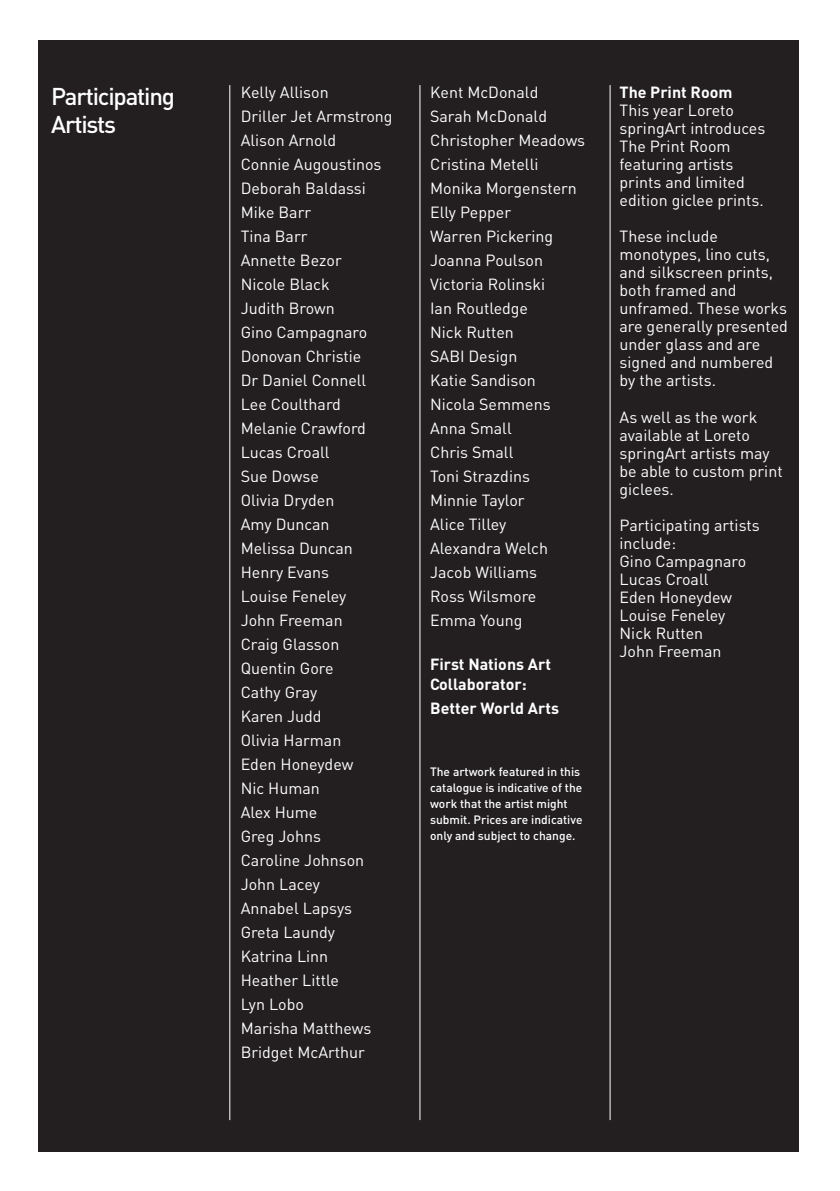
<style>
.page{position:relative;width:840px;height:1191px;background:#fff}
.page>*{position:absolute;margin:0;border:0;box-sizing:border-box;transform-origin:0 0}
.t1{font:500 24px/28px "DIN";letter-spacing:-.05em;color:#fff}
.Artist_Name{font:16px/18px "DIN";color:#fff}
.t2{font:700 16px/20px "DIN";color:#fff}
.t3{font:500 12px/16px "DIN";color:#fff}
</style>
<div class="page">
<div style="left:39px;top:40px;width:759px;height:1111px;background:#231f20"></div>
<hr style="left:229px;top:85px;width:1px;height:1035px;background:#fff">
<hr style="left:419px;top:85px;width:1px;height:1035px;background:#fff">
<hr style="left:609px;top:85px;width:1px;height:1035px;background:#fff">
<p class="t1" style="left:51px;top:81px;width:125px">Participating<br>Artists</p>
<p class="Artist_Name" style="left:240px;top:83px;width:89px">Kelly Allison</p>
<p class="Artist_Name" style="left:240px;top:107px;width:153px">Driller Jet Armstrong</p>
<p class="Artist_Name" style="left:240px;top:131px;width:97px">Alison Arnold</p>
<p class="Artist_Name" style="left:240px;top:155px;width:142px">Connie Augoustinos</p>
<p class="Artist_Name" style="left:240px;top:179px;width:127px">Deborah Baldassi</p>
<p class="Artist_Name" style="left:240px;top:203px;width:72px">Mike Barr</p>
<p class="Artist_Name" style="left:240px;top:227px;width:68px">Tina Barr</p>
<p class="Artist_Name" style="left:240px;top:251px;width:102px">Annette Bezor</p>
<p class="Artist_Name" style="left:240px;top:275px;width:90px">Nicole Black</p>
<p class="Artist_Name" style="left:240px;top:299px;width:95px">Judith Brown</p>
<p class="Artist_Name" style="left:240px;top:323px;width:128px">Gino Campagnaro</p>
<p class="Artist_Name" style="left:240px;top:347px;width:122px">Donovan Christie</p>
<p class="Artist_Name" style="left:240px;top:371px;width:127px">Dr Daniel Connell</p>
<p class="Artist_Name" style="left:240px;top:392px;width:127px;line-height:24px">Lee Coulthard<br>Melanie Crawford</p>
<p class="Artist_Name" style="left:240px;top:443px;width:90px">Lucas Croall</p>
<p class="Artist_Name" style="left:240px;top:467px;width:80px">Sue Dowse</p>
<p class="Artist_Name" style="left:240px;top:491px;width:95px">Olivia Dryden</p>
<p class="Artist_Name" style="left:240px;top:515px;width:90px">Amy Duncan</p>
<p class="Artist_Name" style="left:240px;top:539px;width:114px">Melissa Duncan</p>
<p class="Artist_Name" style="left:240px;top:563px;width:90px">Henry Evans</p>
<p class="Artist_Name" style="left:240px;top:587px;width:107px">Louise Feneley</p>
<p class="Artist_Name" style="left:240px;top:611px;width:103px">John Freeman</p>
<p class="Artist_Name" style="left:240px;top:635px;width:100px">Craig Glasson</p>
<p class="Artist_Name" style="left:240px;top:659px;width:94px">Quentin Gore</p>
<p class="Artist_Name" style="left:240px;top:683px;width:78px">Cathy Gray</p>
<p class="Artist_Name" style="left:240px;top:707px;width:82px">Karen Judd</p>
<p class="Artist_Name" style="left:240px;top:728px;width:114px;line-height:24px">Olivia Harman<br>Eden Honeydew</p>
<p class="Artist_Name" style="left:240px;top:779px;width:81px">Nic Human</p>
<p class="Artist_Name" style="left:240px;top:803px;width:78px">Alex Hume</p>
<p class="Artist_Name" style="left:240px;top:827px;width:82px">Greg Johns</p>
<p class="Artist_Name" style="left:240px;top:851px;width:125px">Caroline Johnson</p>
<p class="Artist_Name" style="left:240px;top:875px;width:81px">John Lacey</p>
<p class="Artist_Name" style="left:240px;top:899px;width:113px">Annabel Lapsys</p>
<p class="Artist_Name" style="left:240px;top:923px;width:96px">Greta Laundy</p>
<p class="Artist_Name" style="left:240px;top:947px;width:89px">Katrina Linn</p>
<p class="Artist_Name" style="left:240px;top:971px;width:100px">Heather Little</p>
<p class="Artist_Name" style="left:240px;top:995px;width:65px">Lyn Lobo</p>
<p class="Artist_Name" style="left:240px;top:1019px;width:132px">Marisha Matthews</p>
<p class="Artist_Name" style="left:240px;top:1043px;width:126px">Bridget McArthur</p>
<p class="Artist_Name" style="left:430px;top:83px;width:110px">Kent McDonald</p>
<p class="Artist_Name" style="left:430px;top:107px;width:118px">Sarah McDonald</p>
<p class="Artist_Name" style="left:430px;top:131px;width:156px">Christopher Meadows</p>
<p class="Artist_Name" style="left:430px;top:155px;width:110px">Cristina Metelli</p>
<p class="Artist_Name" style="left:430px;top:179px;width:148px">Monika Morgenstern</p>
<p class="Artist_Name" style="left:430px;top:203px;width:82px">Elly Pepper</p>
<p class="Artist_Name" style="left:430px;top:227px;width:124px">Warren Pickering</p>
<p class="Artist_Name" style="left:430px;top:251px;width:114px">Joanna Poulson</p>
<p class="Artist_Name" style="left:430px;top:275px;width:116px">Victoria Rolinski</p>
<p class="Artist_Name" style="left:430px;top:299px;width:99px">Ian Routledge</p>
<p class="Artist_Name" style="left:430px;top:323px;width:85px">Nick Rutten</p>
<p class="Artist_Name" style="left:430px;top:347px;width:89px">SABI Design</p>
<p class="Artist_Name" style="left:430px;top:368px;width:122px;line-height:24px">Katie Sandison<br>Nicola Semmens</p>
<p class="Artist_Name" style="left:430px;top:419px;width:83px">Anna Small</p>
<p class="Artist_Name" style="left:430px;top:443px;width:85px">Chris Small</p>
<p class="Artist_Name" style="left:430px;top:467px;width:101px">Toni Strazdins</p>
<p class="Artist_Name" style="left:430px;top:491px;width:96px">Minnie Taylor</p>
<p class="Artist_Name" style="left:430px;top:515px;width:78px">Alice Tilley</p>
<p class="Artist_Name" style="left:430px;top:539px;width:119px">Alexandra Welch</p>
<p class="Artist_Name" style="left:430px;top:563px;width:108px">Jacob Williams</p>
<p class="Artist_Name" style="left:430px;top:587px;width:108px">Ross Wilsmore</p>
<p class="Artist_Name" style="left:430px;top:611px;width:94px">Emma Young</p>
<p class="t2" style="left:430px;top:654px;width:122px">First Nations Art<br>Collaborator:</p>
<p class="t2" style="left:430px;top:698px;width:130px">Better World Arts</p>
<p class="t3" style="left:430px;top:763px;width:153px">The artwork featured in this catalogue is indicative of the work that the artist might</p>
<p class="t3" style="left:430px;top:811px;width:154px">submit. Prices are indicative only and subject to change.</p>
<p class="t2" style="left:619px;top:82px;width:114px">The Print Room</p>
<p class="Artist_Name" style="left:619px;top:101px;width:147px">This year Loreto springArt introduces<br>The Print Room featuring artists</p>
<p class="Artist_Name" style="left:619px;top:173px;width:145px">prints and limited edition giclee prints.</p>
<p class="Artist_Name" style="left:619px;top:227px;width:170px">These include monotypes, lino cuts, and silkscreen prints, both framed and unframed. These works are generally presented under glass and are signed and numbered by the artists.</p>
<p class="Artist_Name" style="left:619px;top:407px;width:164px">As well as the work available at Loreto springArt artists may be able to custom print giclees.</p>
<p class="Artist_Name" style="left:619px;top:515px;width:142px">Participating artists include:</p>
<p class="Artist_Name" style="left:619px;top:551px;width:128px">Gino Campagnaro</p>
<p class="Artist_Name" style="left:619px;top:569px;width:114px">Lucas Croall<br>Eden Honeydew<br>Louise Feneley<br>Nick Rutten<br>John Freeman</p>
</div>
